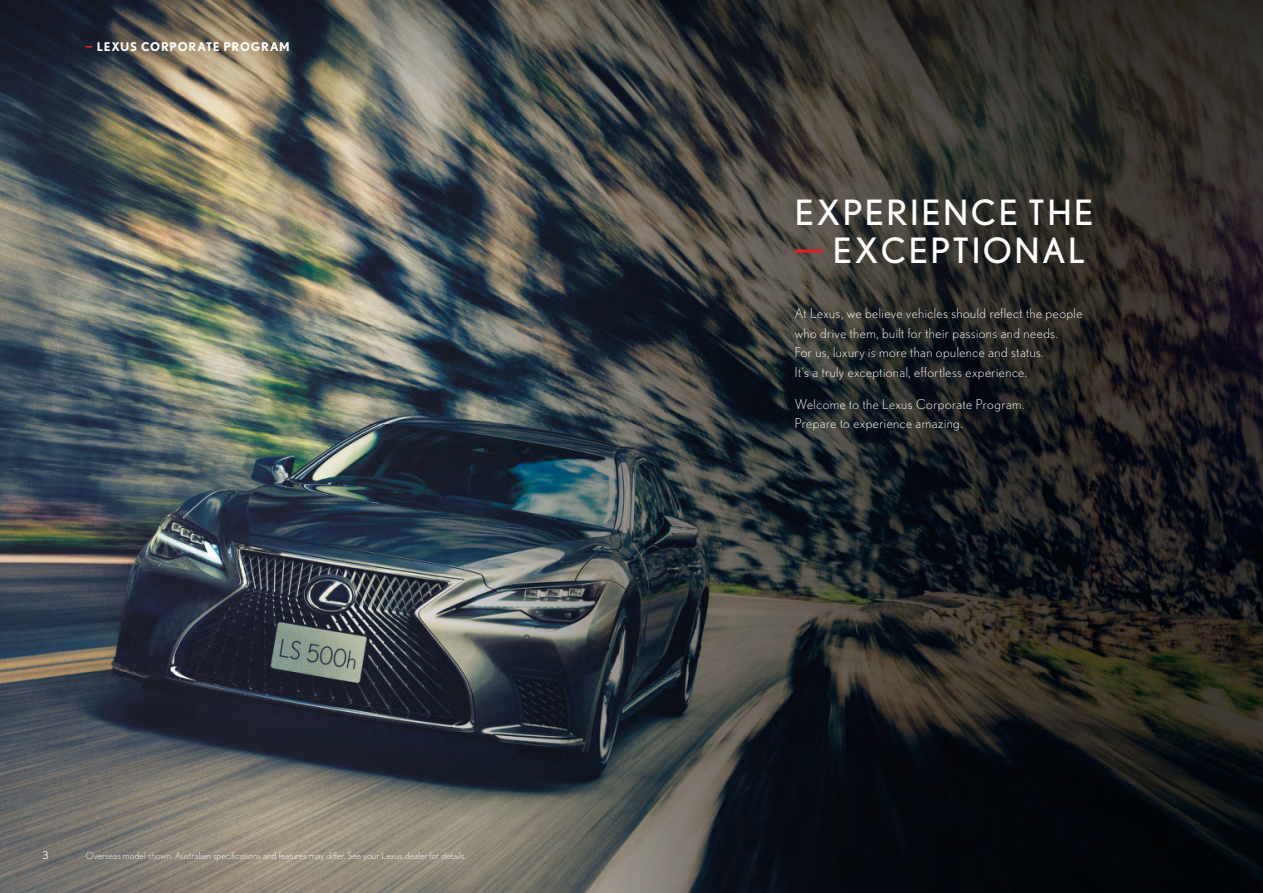
<style>
.page{position:relative;width:1263px;height:893px;background:#fff}
.page>*{position:absolute;margin:0;border:0;box-sizing:border-box;transform-origin:0 0}
.t1{font:34.8px/38.4px "Nobel";letter-spacing:.07em;color:#fff;text-align:right}
.t2{font:300 13.5px/19.5px "Nobel";letter-spacing:.035em;color:#fff}
.t3{font:700 12px "Nobel";letter-spacing:.06em;color:#fff}
.t4{font:10.5px "Nobel";color:#fff}
.t5{font:300 9.75px "Nobel";letter-spacing:.01em;color:#fff}
.s1{color:#da2128}
</style>
<div class="page">
<img style="left:0;top:157px;width:1263px;height:736px">
<svg style="left:0;top:0;width:1263px;height:157px;background:#464641"></svg>
<hr style="left:795px;top:250px;width:28px;height:3px;background:#da2128">
<p class="t3" style="left:85px;top:40px;width:206px"><span class="s1">—</span> LEXUS CORPORATE PROGRAM</p>
<p class="t4" style="left:43px;top:850px;width:7px">3</p>
<p class="t5" style="left:86px;top:850px;width:382px">Overseas model shown. Australian specifications and features may differ. See your Lexus dealer for details.</p>
<h1 class="t1" style="left:795px;top:193px;width:300px">EXPERIENCE THE<br>EXCEPTIONAL</h1>
<p class="t2" style="left:795px;top:303px;width:289px">At Lexus, we believe vehicles should reflect the people who drive them, built for their passions and needs.<br>For us, luxury is more than opulence and status.<br>It’s a truly exceptional, effortless experience.</p>
<p class="t2" style="left:795px;top:394px;width:231px">Welcome to the Lexus Corporate Program.<br>Prepare to experience amazing.</p>
</div>
